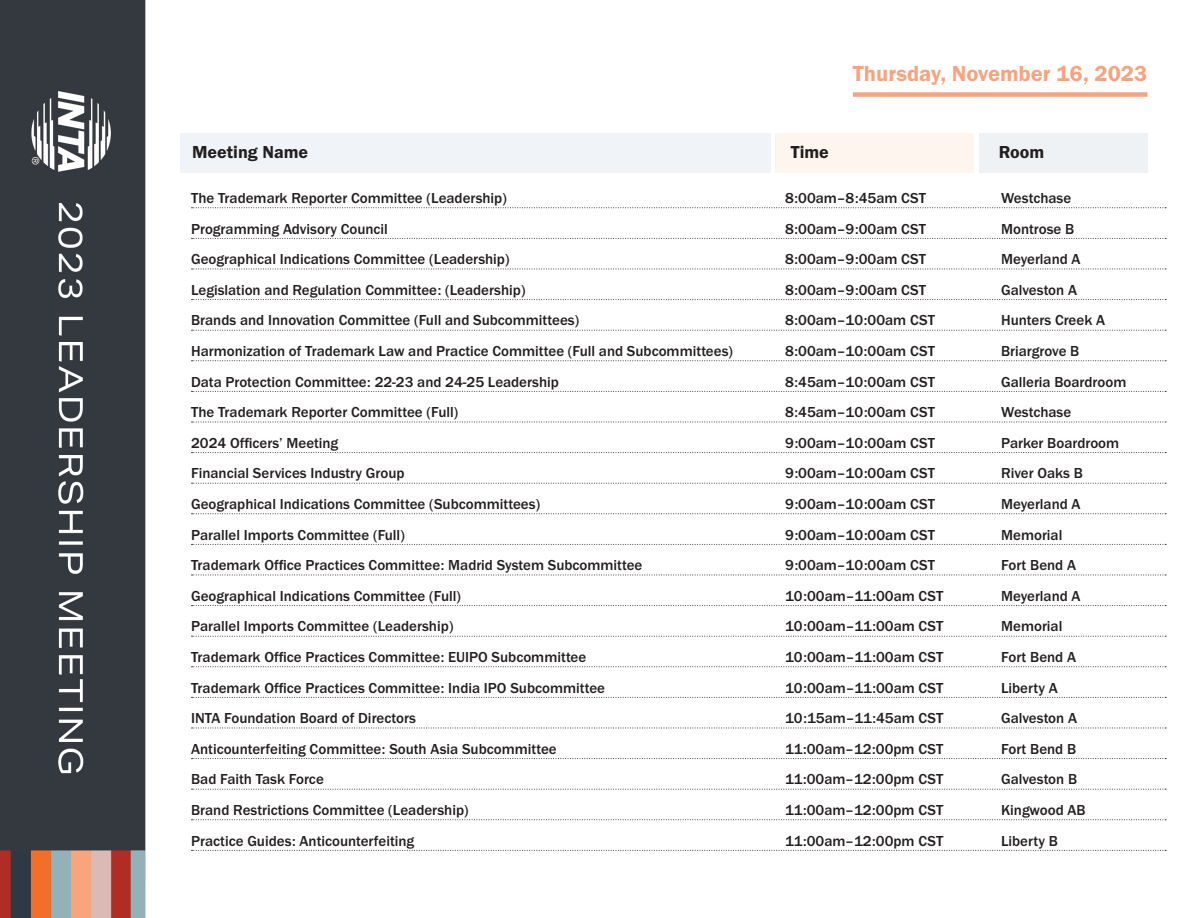
<style>
.page{position:relative;width:1188px;height:918px;background:#fff}
.page>*{position:absolute;margin:0;border:0;box-sizing:border-box;transform-origin:0 0}
.t1{font:22.5px "Franklin Gothic URW Dem";color:#f7a37d}
.t2{font:18px "Franklin Gothic URW Dem";color:#231f20}
.LM22_STYLE{font:500 15px "Franklin Gothic URW";color:#231f20}
</style>
<div class="page">
<img style="left:0;top:0;width:1167px;height:918px">
<div style="left:853px;top:92px;width:294px;height:5px;background:#f7a37d"></div>
<div style="left:180px;top:133px;width:591px;height:39px;background:#f0f4f8"></div>
<div style="left:775px;top:133px;width:199px;height:39px;background:#fef5ee"></div>
<div style="left:979px;top:133px;width:169px;height:39px;background:#eef2f4"></div>
<svg style="left:192px;top:207px;width:974px;height:1px"></svg>
<svg style="left:192px;top:238px;width:974px;height:1px"></svg>
<svg style="left:192px;top:269px;width:974px;height:1px"></svg>
<svg style="left:192px;top:299px;width:974px;height:1px"></svg>
<svg style="left:192px;top:330px;width:974px;height:1px"></svg>
<svg style="left:192px;top:360px;width:974px;height:1px"></svg>
<svg style="left:192px;top:391px;width:974px;height:1px"></svg>
<svg style="left:192px;top:422px;width:974px;height:1px"></svg>
<svg style="left:192px;top:452px;width:974px;height:1px"></svg>
<svg style="left:192px;top:483px;width:974px;height:1px"></svg>
<svg style="left:192px;top:513px;width:974px;height:1px"></svg>
<svg style="left:192px;top:544px;width:974px;height:1px"></svg>
<svg style="left:192px;top:575px;width:974px;height:1px"></svg>
<svg style="left:192px;top:605px;width:974px;height:1px"></svg>
<svg style="left:192px;top:636px;width:974px;height:1px"></svg>
<svg style="left:192px;top:666px;width:974px;height:1px"></svg>
<svg style="left:192px;top:697px;width:974px;height:1px"></svg>
<svg style="left:192px;top:728px;width:974px;height:1px"></svg>
<svg style="left:192px;top:758px;width:974px;height:1px"></svg>
<svg style="left:192px;top:789px;width:974px;height:1px"></svg>
<svg style="left:192px;top:819px;width:974px;height:1px"></svg>
<svg style="left:192px;top:850px;width:974px;height:1px"></svg>
<p class="t1" style="left:853px;top:60px;width:296px">Thursday, November 16, 2023</p>
<p class="t2" style="left:192px;top:141px;width:118px">Meeting Name</p>
<p class="t2" style="left:791px;top:141px;width:40px">Time</p>
<p class="t2" style="left:999px;top:141px;width:47px">Room</p>
<p class="LM22_STYLE" style="left:191px;top:189px;width:317px">The Trademark Reporter Committee (Leadership)</p>
<p class="LM22_STYLE" style="left:785px;top:189px;width:142px">8:00am–8:45am CST</p>
<p class="LM22_STYLE" style="left:1001px;top:189px;width:72px">Westchase</p>
<p class="LM22_STYLE" style="left:191px;top:219px;width:198px">Programming Advisory Council</p>
<p class="LM22_STYLE" style="left:785px;top:219px;width:142px">8:00am–9:00am CST</p>
<p class="LM22_STYLE" style="left:1001px;top:219px;width:75px">Montrose B</p>
<p class="LM22_STYLE" style="left:191px;top:250px;width:320px">Geographical Indications Committee (Leadership)</p>
<p class="LM22_STYLE" style="left:785px;top:250px;width:142px">8:00am–9:00am CST</p>
<p class="LM22_STYLE" style="left:1001px;top:250px;width:81px">Meyerland A</p>
<p class="LM22_STYLE" style="left:191px;top:280px;width:336px">Legislation and Regulation Committee: (Leadership)</p>
<p class="LM22_STYLE" style="left:785px;top:280px;width:142px">8:00am–9:00am CST</p>
<p class="LM22_STYLE" style="left:1001px;top:280px;width:77px">Galveston A</p>
<p class="LM22_STYLE" style="left:191px;top:311px;width:390px">Brands and Innovation Committee (Full and Subcommittees)</p>
<p class="LM22_STYLE" style="left:785px;top:311px;width:151px">8:00am–10:00am CST</p>
<p class="LM22_STYLE" style="left:1001px;top:311px;width:105px">Hunters Creek A</p>
<p class="LM22_STYLE" style="left:191px;top:342px;width:543px">Harmonization of Trademark Law and Practice Committee (Full and Subcommittees)</p>
<p class="LM22_STYLE" style="left:785px;top:342px;width:151px">8:00am–10:00am CST</p>
<p class="LM22_STYLE" style="left:1001px;top:342px;width:80px">Briargrove B</p>
<p class="LM22_STYLE" style="left:191px;top:372px;width:369px">Data Protection Committee: 22-23 and 24-25 Leadership</p>
<p class="LM22_STYLE" style="left:785px;top:372px;width:151px">8:45am–10:00am CST</p>
<p class="LM22_STYLE" style="left:1001px;top:372px;width:127px">Galleria Boardroom</p>
<p class="LM22_STYLE" style="left:191px;top:403px;width:269px">The Trademark Reporter Committee (Full)</p>
<p class="LM22_STYLE" style="left:785px;top:403px;width:151px">8:45am–10:00am CST</p>
<p class="LM22_STYLE" style="left:1001px;top:403px;width:72px">Westchase</p>
<p class="LM22_STYLE" style="left:191px;top:433px;width:149px">2024 Officers’ Meeting</p>
<p class="LM22_STYLE" style="left:785px;top:433px;width:151px">9:00am–10:00am CST</p>
<p class="LM22_STYLE" style="left:1001px;top:433px;width:120px">Parker Boardroom</p>
<p class="LM22_STYLE" style="left:191px;top:464px;width:215px">Financial Services Industry Group</p>
<p class="LM22_STYLE" style="left:785px;top:464px;width:151px">9:00am–10:00am CST</p>
<p class="LM22_STYLE" style="left:1001px;top:464px;width:83px">River Oaks B</p>
<p class="LM22_STYLE" style="left:191px;top:495px;width:350px">Geographical Indications Committee (Subcommittees)</p>
<p class="LM22_STYLE" style="left:785px;top:495px;width:151px">9:00am–10:00am CST</p>
<p class="LM22_STYLE" style="left:1001px;top:495px;width:81px">Meyerland A</p>
<p class="LM22_STYLE" style="left:191px;top:525px;width:215px">Parallel Imports Committee (Full)</p>
<p class="LM22_STYLE" style="left:785px;top:525px;width:151px">9:00am–10:00am CST</p>
<p class="LM22_STYLE" style="left:1001px;top:525px;width:63px">Memorial</p>
<p class="LM22_STYLE" style="left:191px;top:556px;width:453px">Trademark Office Practices Committee: Madrid System Subcommittee</p>
<p class="LM22_STYLE" style="left:785px;top:556px;width:151px">9:00am–10:00am CST</p>
<p class="LM22_STYLE" style="left:1001px;top:556px;width:77px">Fort Bend A</p>
<p class="LM22_STYLE" style="left:191px;top:586px;width:271px">Geographical Indications Committee (Full)</p>
<p class="LM22_STYLE" style="left:785px;top:586px;width:160px">10:00am–11:00am CST</p>
<p class="LM22_STYLE" style="left:1001px;top:586px;width:81px">Meyerland A</p>
<p class="LM22_STYLE" style="left:191px;top:617px;width:264px">Parallel Imports Committee (Leadership)</p>
<p class="LM22_STYLE" style="left:785px;top:617px;width:160px">10:00am–11:00am CST</p>
<p class="LM22_STYLE" style="left:1001px;top:617px;width:63px">Memorial</p>
<p class="LM22_STYLE" style="left:191px;top:648px;width:397px">Trademark Office Practices Committee: EUIPO Subcommittee</p>
<p class="LM22_STYLE" style="left:785px;top:648px;width:160px">10:00am–11:00am CST</p>
<p class="LM22_STYLE" style="left:1001px;top:648px;width:77px">Fort Bend A</p>
<p class="LM22_STYLE" style="left:191px;top:678px;width:415px">Trademark Office Practices Committee: India IPO Subcommittee</p>
<p class="LM22_STYLE" style="left:785px;top:678px;width:160px">10:00am–11:00am CST</p>
<p class="LM22_STYLE" style="left:1001px;top:678px;width:58px">Liberty A</p>
<p class="LM22_STYLE" style="left:191px;top:709px;width:226px">INTA Foundation Board of Directors</p>
<p class="LM22_STYLE" style="left:785px;top:709px;width:160px">10:15am–11:45am CST</p>
<p class="LM22_STYLE" style="left:1001px;top:709px;width:77px">Galveston A</p>
<p class="LM22_STYLE" style="left:191px;top:739px;width:367px">Anticounterfeiting Committee: South Asia Subcommittee</p>
<p class="LM22_STYLE" style="left:785px;top:739px;width:160px">11:00am–12:00pm CST</p>
<p class="LM22_STYLE" style="left:1001px;top:739px;width:77px">Fort Bend B</p>
<p class="LM22_STYLE" style="left:191px;top:770px;width:134px">Bad Faith Task Force</p>
<p class="LM22_STYLE" style="left:785px;top:770px;width:160px">11:00am–12:00pm CST</p>
<p class="LM22_STYLE" style="left:1001px;top:770px;width:78px">Galveston B</p>
<p class="LM22_STYLE" style="left:191px;top:801px;width:279px">Brand Restrictions Committee (Leadership)</p>
<p class="LM22_STYLE" style="left:785px;top:801px;width:160px">11:00am–12:00pm CST</p>
<p class="LM22_STYLE" style="left:1001px;top:801px;width:86px">Kingwood AB</p>
<p class="LM22_STYLE" style="left:191px;top:831px;width:225px">Practice Guides: Anticounterfeiting</p>
<p class="LM22_STYLE" style="left:785px;top:831px;width:160px">11:00am–12:00pm CST</p>
<p class="LM22_STYLE" style="left:1001px;top:831px;width:58px">Liberty B</p>
</div>
